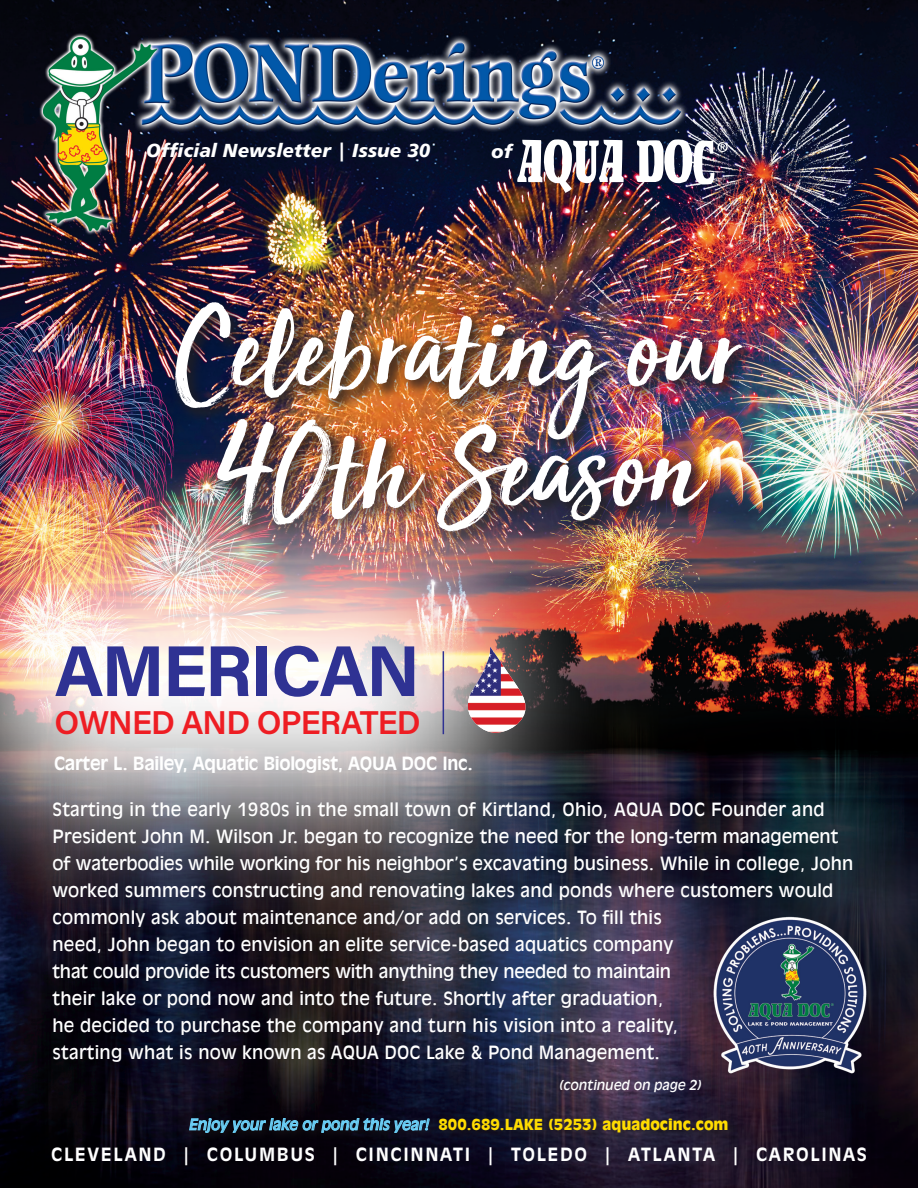
<style>
.page{position:relative;width:918px;height:1188px;background:#fff}
.page>*{position:absolute;margin:0;border:0;box-sizing:border-box;transform-origin:0 0}
.t1{font:127.5px "Sun Valley";color:#fff}
.t2{font:700 72px "Acumin Pro";letter-spacing:-.03em;color:#2f3293}
.t3{font:600 33px "Acumin Pro";letter-spacing:-.025em;color:#ee1d23}
.t4{font:18.9px "Humanist 777 BT Black Italic B";color:#fff}
.t5{font:18px/27px "Incised 901 BT";letter-spacing:.01em;color:#fff}
.t6{font:700 18px "Incised 901 BT";letter-spacing:.09em;color:#fff}
.t7{font:700 18px "Incised 901 BT";letter-spacing:-.015em;color:#fff}
.t8{font:900 15px "Incised 901 BT";color:#ffdc01}
.t9{font:italic 13.5px "Incised 901 BT";color:#fff}
.s1{font-weight:400;font-style:italic;color:#6bcff6}
</style>
<div class="page">
<img style="left:0;top:0;width:918px;height:1188px">
<img style="left:0;top:12px;width:756px;height:236px">
<div style="left:186px;top:1114px;width:554px;height:30px;background:#231f20;opacity:.75"></div>
<div style="left:169px;top:296px;width:590px;height:252px;background:#231f20;opacity:.75"></div>
<img style="left:517px;top:139px;width:107px;height:54px">
<img style="left:637px;top:139px;width:91px;height:46px">
<img style="left:0;top:439px;width:621px;height:502px">
<hr style="left:443px;top:651px;width:1px;height:83px;background:#2f3293">
<img style="left:468px;top:647px;width:58px;height:86px">
<img style="left:710px;top:913px;width:165px;height:167px">
<p class="t4" style="left:147px;top:138px;width:286px">Official Newsletter | Issue 30</p>
<p class="t4" style="left:491px;top:139px;width:22px">of</p>
<p class="t1" style="left:178px;top:241px;width:564px">Celebrating our</p>
<p class="t1" style="left:218px;top:361px;width:484px">40th Season</p>
<p class="t2" style="left:55px;top:620px;width:367px">AMERICAN</p>
<p class="t3" style="left:55px;top:700px;width:368px">OWNED AND OPERATED</p>
<p class="t7" style="left:54px;top:752px;width:421px">Carter L. Bailey, Aquatic Biologist, AQUA DOC Inc.</p>
<p class="t5" style="left:53px;top:796px;width:802px">Starting in the early 1980s in the small town of Kirtland, Ohio, AQUA DOC Founder and President John M. Wilson Jr. began to recognize the need for the long-term management of waterbodies while working for his neighbor’s excavating business. While in college, John worked summers constructing and renovating lakes and ponds where customers would commonly ask about maintenance and/or add on services. To fill this<br>need, John began to envision an elite service-based aquatics company<br>that could provide its customers with anything they needed to maintain<br>their lake or pond now and into the future. Shortly after graduation,<br>he decided to purchase the company and turn his vision into a reality,<br>starting what is now known as AQUA DOC Lake &amp; Pond Management.</p>
<p class="t9" style="left:559px;top:1076px;width:144px">(continued on page 2)</p>
<p class="t8" style="left:189px;top:1115px;width:541px"><span class="s1">Enjoy your lake or pond this year!</span> 800.689.LAKE (5253) aquadocinc.com</p>
<p class="t6" style="left:51px;top:1144px;width:817px">CLEVELAND | COLUMBUS | CINCINNATI | TOLEDO | ATLANTA | CAROLINAS</p>
</div>
